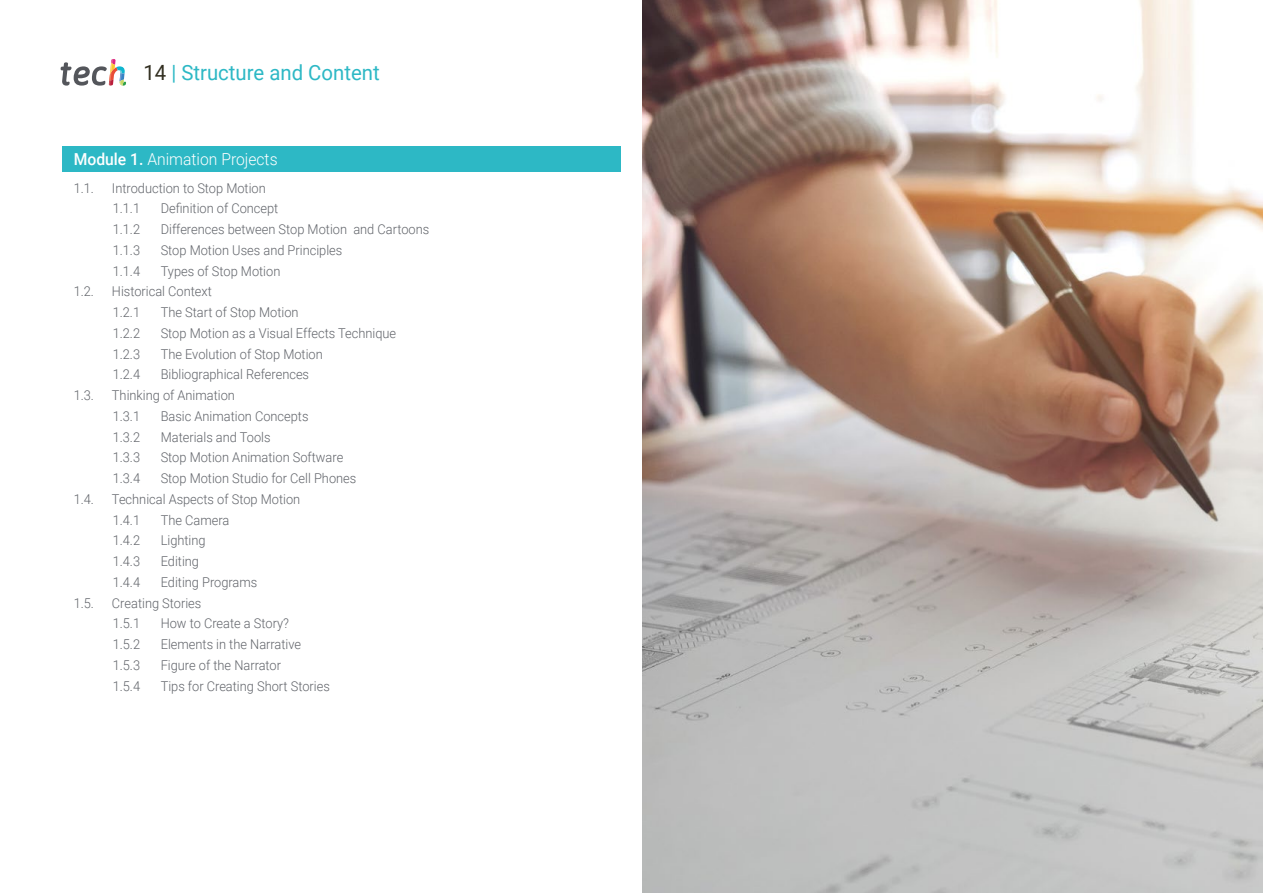
<style>
.page{position:relative;width:1263px;height:893px;background:#fff}
.page>*{position:absolute;margin:0;border:0;box-sizing:border-box;transform-origin:0 0}
.t1{font:21px "Roboto";color:#2db8c5}
.t2{font:300 16.5px "Roboto";color:#fff;scale:.95 1}
.t3{font:300 13.5px/20.7px "Roboto";color:#61646a;scale:.95 1}
.s1{color:#312e20}
.s2{font-weight:500}
</style>
<div class="page">
<div style="left:63px;top:147px;width:558px;height:25px;background:#2db8c5"></div>
<svg style="left:61px;top:59px;width:65px;height:27px"></svg>
<img style="left:642px;top:0;width:621px;height:893px">
<h1 class="t1" style="left:144px;top:57px;width:238px"><span class="s1">14</span> | Structure and Content</h1>
<p class="t2" style="left:74px;top:148px;width:216px"><span class="s2">Module 1.</span> Animation Projects</p>
<p class="t3" style="left:74px;top:177px;width:23px">1.1.</p>
<p class="t3" style="left:112px;top:177px;width:163px">Introduction to Stop Motion<br>1.1.1</p>
<p class="t3" style="left:161px;top:198px;width:125px">Definition of Concept</p>
<p class="t3" style="left:113px;top:218px;width:30px">1.1.2</p>
<p class="t3" style="left:161px;top:218px;width:284px">Differences between Stop Motion and Cartoons</p>
<p class="t3" style="left:113px;top:239px;width:30px">1.1.3</p>
<p class="t3" style="left:161px;top:239px;width:193px">Stop Motion Uses and Principles</p>
<p class="t3" style="left:113px;top:260px;width:30px">1.1.4</p>
<p class="t3" style="left:161px;top:260px;width:127px">Types of Stop Motion</p>
<p class="t3" style="left:74px;top:281px;width:23px">1.2.</p>
<p class="t3" style="left:112px;top:281px;width:107px">Historical Context<br>1.2.1</p>
<p class="t3" style="left:161px;top:301px;width:147px">The Start of Stop Motion</p>
<p class="t3" style="left:113px;top:322px;width:30px">1.2.2</p>
<p class="t3" style="left:161px;top:322px;width:249px">Stop Motion as a Visual Effects Technique</p>
<p class="t3" style="left:113px;top:343px;width:30px">1.2.3</p>
<p class="t3" style="left:161px;top:343px;width:172px">The Evolution of Stop Motion</p>
<p class="t3" style="left:113px;top:364px;width:30px">1.2.4</p>
<p class="t3" style="left:161px;top:364px;width:158px">Bibliographical References</p>
<p class="t3" style="left:74px;top:384px;width:23px">1.3.</p>
<p class="t3" style="left:112px;top:384px;width:131px">Thinking of Animation<br>1.3.1</p>
<p class="t3" style="left:161px;top:405px;width:157px">Basic Animation Concepts</p>
<p class="t3" style="left:113px;top:426px;width:30px">1.3.2</p>
<p class="t3" style="left:161px;top:426px;width:117px">Materials and Tools</p>
<p class="t3" style="left:113px;top:447px;width:30px">1.3.3</p>
<p class="t3" style="left:161px;top:447px;width:194px">Stop Motion Animation Software</p>
<p class="t3" style="left:113px;top:467px;width:30px">1.3.4</p>
<p class="t3" style="left:161px;top:467px;width:207px">Stop Motion Studio for Cell Phones</p>
<p class="t3" style="left:74px;top:488px;width:23px">1.4.</p>
<p class="t3" style="left:112px;top:488px;width:200px">Technical Aspects of Stop Motion<br>1.4.1</p>
<p class="t3" style="left:161px;top:509px;width:74px">The Camera</p>
<p class="t3" style="left:113px;top:530px;width:30px">1.4.2</p>
<p class="t3" style="left:161px;top:530px;width:49px">Lighting</p>
<p class="t3" style="left:113px;top:550px;width:30px">1.4.3</p>
<p class="t3" style="left:161px;top:550px;width:42px">Editing</p>
<p class="t3" style="left:113px;top:571px;width:30px">1.4.4</p>
<p class="t3" style="left:161px;top:571px;width:103px">Editing Programs</p>
<p class="t3" style="left:74px;top:592px;width:23px">1.5.</p>
<p class="t3" style="left:112px;top:592px;width:96px">Creating Stories<br>1.5.1</p>
<p class="t3" style="left:161px;top:613px;width:137px">How to Create a Story?</p>
<p class="t3" style="left:113px;top:633px;width:30px">1.5.2</p>
<p class="t3" style="left:161px;top:633px;width:149px">Elements in the Narrative</p>
<p class="t3" style="left:113px;top:654px;width:30px">1.5.3</p>
<p class="t3" style="left:161px;top:654px;width:128px">Figure of the Narrator</p>
<p class="t3" style="left:113px;top:675px;width:30px">1.5.4</p>
<p class="t3" style="left:161px;top:675px;width:180px">Tips for Creating Short Stories</p>
</div>
